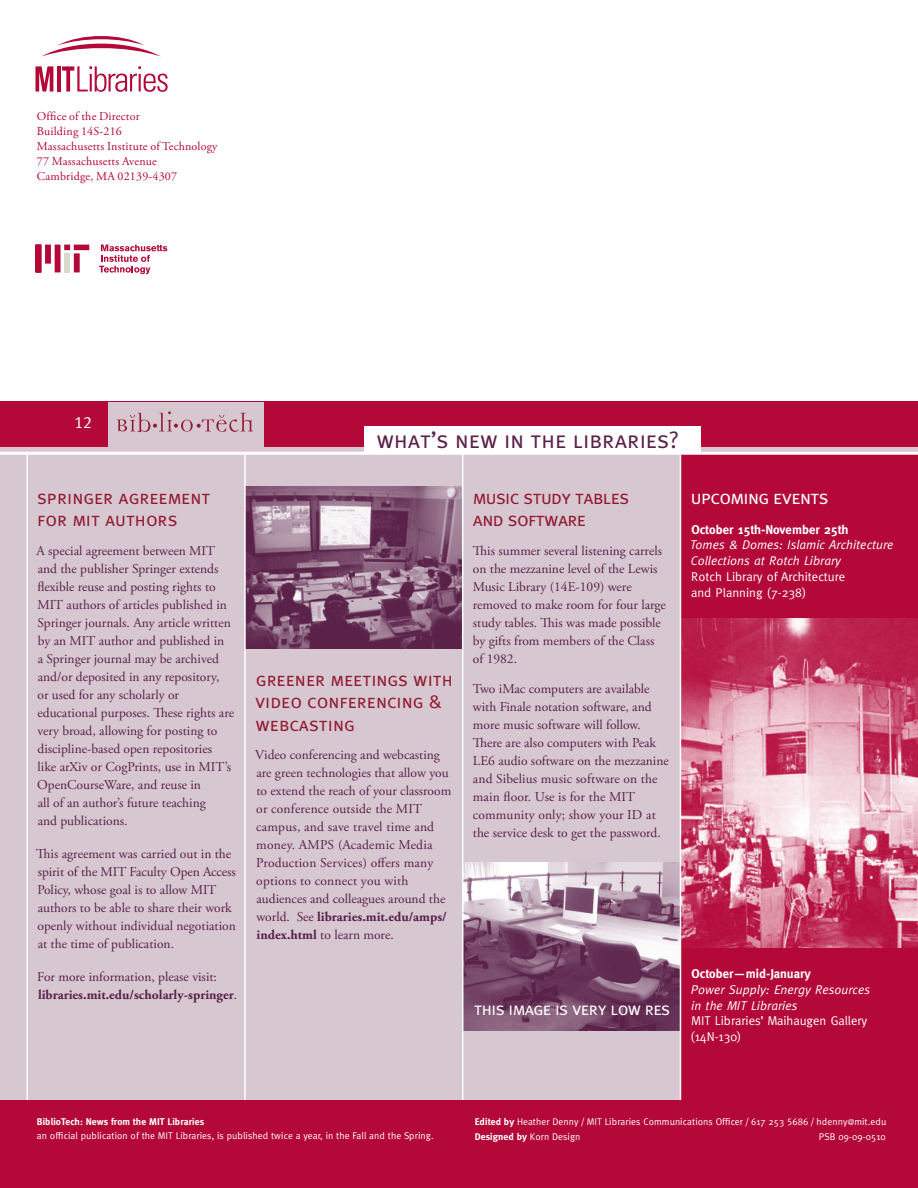
<style>
.page{position:relative;width:918px;height:1188px;background:#fff}
.page>*{position:absolute;margin:0;border:0;box-sizing:border-box;transform-origin:0 0}
.t1{font:24px "Meta Caps";color:#5a2149}
.t2{font:19.5px/22.5px "Meta Caps";color:#931a31}
.t3{font:19.5px/22.5px "Meta Caps";letter-spacing:-.03em;color:#931a31}
.t4{font:19.5px "Meta Caps";letter-spacing:-.03em;color:#fff}
.t5{font:18px "Meta Caps";letter-spacing:-.03em;color:#fff}
.t6{font:16.5px "Meta Caps";color:#fff}
.t7{font:13.5px/18px "Adobe Garamond Pro";color:#5a2149}
.t8{font:700 13.5px/18px "Adobe Garamond Pro";color:#5a2149}
.t9{font:italic 12.75px/15.8px "Meta";color:#fff}
.t10{font:12.75px/15.8px "Meta";color:#fff}
.t11{font:700 12.75px "Meta";color:#fff}
.t12{font:12px/15px "Adobe Garamond Pro";letter-spacing:.015em;color:#b30838}
.t13{font:9.75px/14.2px "Meta";letter-spacing:.01em;color:#fff}
.t14{font:700 9.75px "Meta";letter-spacing:.01em;color:#fff}
.s1{font-weight:400}
.s2{font-weight:700}
.s3{font-family:"Meta Caps"}
.s4{font-size:8.25px}
</style>
<div class="page">
<svg style="left:35px;top:66px;width:18px;height:26px"></svg>
<hr style="left:57px;top:66px;width:4px;height:26px;background:#b30838">
<svg style="left:62px;top:66px;width:106px;height:26px"></svg>
<svg style="left:41px;top:36px;width:120px;height:21px"></svg>
<svg style="left:35px;top:245px;width:54px;height:27px"></svg>
<svg style="left:99px;top:244px;width:68px;height:30px"></svg>
<div style="left:64px;top:253px;width:6px;height:19px;background:#dbd8cd"></div>
<div style="left:0;top:436px;width:918px;height:752px;background:#d6c7d1"></div>
<div style="left:680px;top:452px;width:238px;height:727px;background:#b30838"></div>
<img style="left:681px;top:619px;width:237px;height:328px">
<img style="left:246px;top:487px;width:215px;height:162px">
<img style="left:463px;top:862px;width:217px;height:168px">
<div style="left:0;top:402px;width:918px;height:45px;background:#b30838"></div>
<div style="left:364px;top:426px;width:337px;height:28px;background:#fff"></div>
<hr style="left:26px;top:455px;width:2px;height:724px;background:#fff">
<hr style="left:462px;top:455px;width:1px;height:724px;background:#fff">
<hr style="left:680px;top:455px;width:1px;height:724px;background:#fff">
<div style="left:108px;top:402px;width:155px;height:58px;background:#d6c7d1"></div>
<svg style="left:116px;top:411px;width:137px;height:21px"></svg>
<hr style="left:0;top:452px;width:918px;height:3px;background:#fff">
<hr style="left:244px;top:455px;width:2px;height:724px;background:#fff">
<div style="left:0;top:1101px;width:918px;height:87px;background:#b30838"></div>
<p class="t12" style="left:37px;top:109px;width:182px">Office of the Director<br>Building 14S-216<br>Massachusetts Institute of Technology<br>77 Massachusetts Avenue<br>Cambridge, MA 02139-4307</p>
<p class="t6" style="left:74px;top:413px;width:19px">12</p>
<h2 class="t2" style="left:37px;top:486px;width:175px">springer agreement for mit authors</h2>
<p class="t7" style="left:37px;top:542px;width:199px">A special agreement between MIT and the publisher Springer extends flexible reuse and posting rights to MIT authors of articles published in Springer journals. Any article written by an MIT author and published in<br>a Springer journal may be archived and/or deposited in any repository,<br>or used for any scholarly or educational purposes. These rights are very broad, allowing for posting to discipline-based open repositories<br>like arXiv or CogPrints, use in MIT’s OpenCourseWare, and reuse in<br>all of an author’s future teaching<br>and publications.</p>
<p class="t7" style="left:36px;top:845px;width:201px">This agreement was carried out in the spirit of the MIT Faculty Open Access Policy, whose goal is to allow MIT authors to be able to share their work openly without individual negotiation at the time of publication.</p>
<p class="t8" style="left:37px;top:968px;width:201px"><span class="s1">For more information, please visit: </span>libraries.mit.edu/scholarly-springer<span class="s1">.</span></p>
<h1 class="t1" style="left:376px;top:426px;width:303px">what’s new in the libraries?</h1>
<h2 class="t2" style="left:255px;top:667px;width:199px">greener meetings with video conferencing &amp; webcasting</h2>
<p class="t7" style="left:255px;top:746px;width:198px">Video conferencing and webcasting are green technologies that allow you to extend the reach of your classroom or conference outside the MIT campus, and save travel time and money. AMPS (Academic Media<br>Production Services) offers many options to connect you with audiences and colleagues around the world. See <span class="s2">libraries.mit.edu/amps/ index.html</span> to learn more.</p>
<h2 class="t3" style="left:473px;top:486px;width:158px">music study tables and software</h2>
<p class="t7" style="left:473px;top:542px;width:195px">This summer several listening carrels on the mezzanine level of the Lewis<br>Music Library (14E-109) were removed to make room for four large study tables. This was made possible by gifts from members of the Class of 1982.</p>
<p class="t7" style="left:473px;top:680px;width:198px">Two iMac computers are available with Finale notation software, and more music software will follow.<br>There are also computers with Peak LE6 audio software on the mezzanine and Sibelius music software on the main floor. Use is for the MIT community only; show your ID at the service desk to get the password.</p>
<h3 class="t5" style="left:474px;top:998px;width:198px">this image is very low res</h3>
<h2 class="t4" style="left:691px;top:486px;width:139px">upcoming events</h2>
<p class="t11" style="left:692px;top:522px;width:159px">October 15th-November 25th</p>
<p class="t9" style="left:690px;top:537px;width:205px">Tomes &amp; Domes: Islamic Architecture<br>Collections at Rotch Library</p>
<p class="t10" style="left:691px;top:568px;width:155px">Rotch Library of Architecture and Planning (7-238)</p>
<p class="t11" style="left:692px;top:966px;width:121px">October—mid-January</p>
<p class="t9" style="left:691px;top:981px;width:181px">Power Supply: Energy Resources in the MIT Libraries</p>
<p class="t10" style="left:691px;top:1013px;width:178px">MIT Libraries’ Maihaugen Gallery (14N-130)</p>
<p class="t14" style="left:37px;top:1116px;width:169px">BiblioTech: News from the MIT Libraries</p>
<p class="t13" style="left:37px;top:1129px;width:398px">an official publication of the MIT Libraries, is published twice a year, in the Fall and the Spring.</p>
<p class="t13" style="left:475px;top:1115px;width:413px"><span class="s2">Edited by</span> Heather Denny / MIT Libraries Communications Officer / 617 253 <span class="s3">5686</span> / hdenny<span class="s4">@</span>mit.edu<br><span class="s2">Designed by</span> Korn Design</p>
<p class="t13" style="left:819px;top:1129px;width:68px">PSB 09-09-0510</p>
</div>
